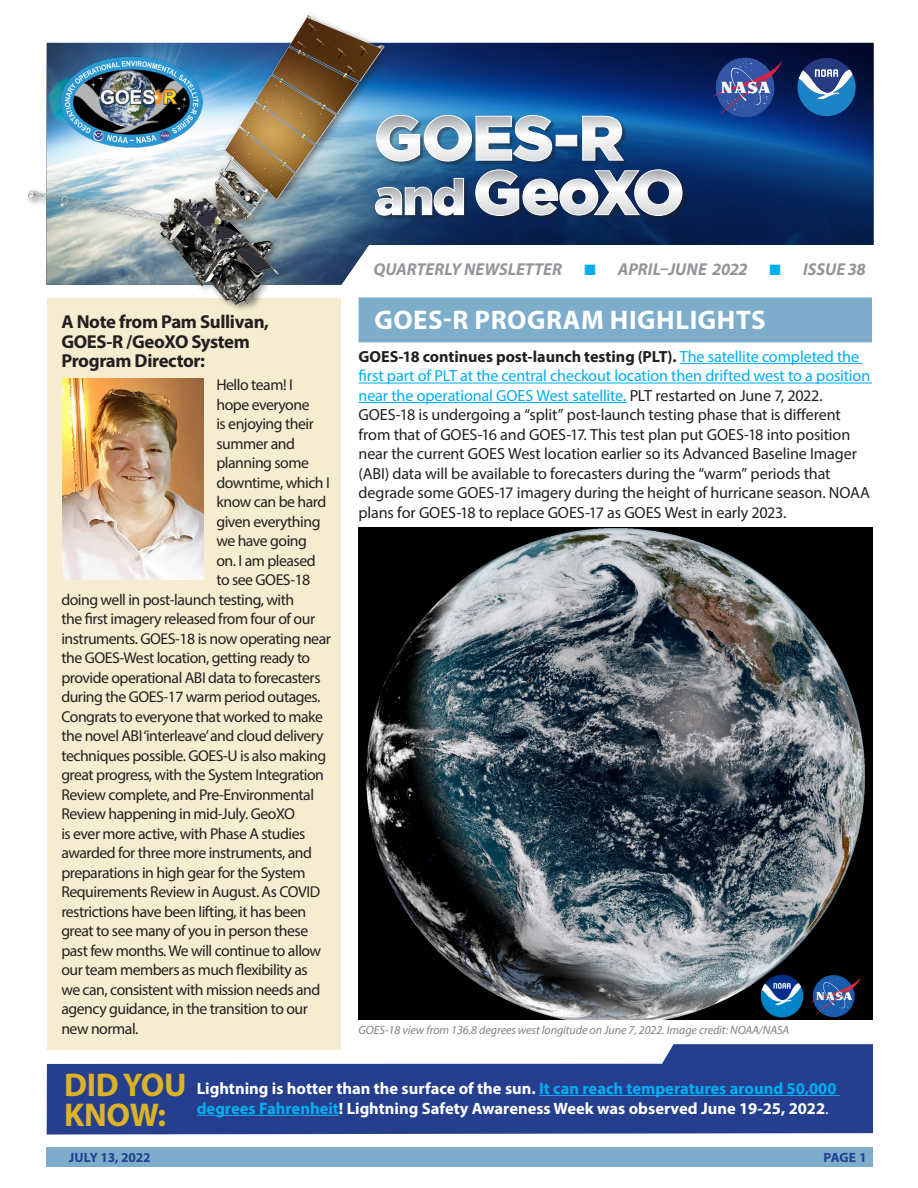
<style>
.page{position:relative;width:918px;height:1188px;background:#fff}
.page>*{position:absolute;margin:0;border:0;box-sizing:border-box;transform-origin:0 0}
.DYK{font:700 33px/30px "Myriad Pro";letter-spacing:-.01em;color:#dcb226}
.BlueBar_Header{font:700 27px "Myriad Pro";letter-spacing:.02em;color:#fff}
.Mike_message{font:700 18.75px/19.5px "Myriad Pro";letter-spacing:-.02em;color:#231f20}
.t1{font:italic 700 17.25px "Myriad Pro";color:#939598}
.t2{font:700 16.5px/19.8px "Myriad Pro";color:#fff}
._508BODY{font:16.2px/19.5px "Myriad Pro";letter-spacing:-.01em;color:#231f20}
.t3{font:15.75px "Myriad Pro";letter-spacing:-.03em;color:#231f20}
.t4{font:700 13.5px "Myriad Pro";letter-spacing:-.01em;color:#253f8e}
._508_Caption{font:italic 12px "Myriad Pro";letter-spacing:-.005em;color:#808285}
.s1{color:#00aeef}
.s2{font-weight:700}
.s3{font-weight:400}
</style>
<div class="page">
<div style="left:47px;top:298px;width:293px;height:752px;background:#f6ecd0"></div>
<img style="left:394px;top:43px;width:480px;height:202px">
<svg style="left:47px;top:1044px;width:826px;height:91px;fill:#253f8e"></svg>
<svg style="left:798px;top:58px;width:58px;height:58px;background:#3c6ba1"></svg>
<img style="left:712px;top:58px;width:71px;height:59px">
<div style="left:47px;top:1147px;width:826px;height:20px;background:#7dadcb"></div>
<div style="left:376px;top:116px;width:311px;height:105px;background:#231f20;opacity:.45"></div>
<svg style="left:475px;top:169px;width:208px;height:47px"></svg>
<svg style="left:394px;top:114px;width:231px;height:48px"></svg>
<svg style="left:394px;top:178px;width:70px;height:38px"></svg>
<div style="left:25px;top:11px;width:369px;height:302px;background:#231f20;opacity:.55"></div>
<img style="left:25px;top:11px;width:364px;height:299px">
<hr style="left:539px;top:1095px;width:301px;height:1px;background:#00aeef">
<hr style="left:197px;top:1115px;width:142px;height:1px;background:#00aeef">
<div style="left:359px;top:297px;width:513px;height:45px;background:#7dadcb"></div>
<hr style="left:680px;top:363px;width:182px;height:1px;background:#00aeef">
<hr style="left:359px;top:383px;width:513px;height:1px;background:#00aeef">
<hr style="left:359px;top:402px;width:267px;height:1px;background:#00aeef">
<img style="left:359px;top:527px;width:513px;height:492px">
<img style="left:63px;top:378px;width:140px;height:201px">
<p class="Mike_message" style="left:61px;top:311px;width:209px">A Note from Pam Sullivan,<br>GOES-R /GeoXO System<br>Program Director:</p>
<p class="t3" style="left:216px;top:375px;width:78px">Hello team! I</p>
<p class="t3" style="left:216px;top:395px;width:95px">hope everyone</p>
<p class="t3" style="left:216px;top:414px;width:99px">is enjoying their</p>
<p class="t3" style="left:216px;top:434px;width:80px">summer and</p>
<p class="t3" style="left:216px;top:453px;width:94px">planning some</p>
<p class="t3" style="left:216px;top:473px;width:115px">downtime, which I</p>
<p class="t3" style="left:216px;top:492px;width:111px">know can be hard</p>
<p class="t3" style="left:216px;top:512px;width:106px">given everything</p>
<p class="t3" style="left:216px;top:531px;width:92px">we have going</p>
<p class="t3" style="left:216px;top:551px;width:101px">on. I am pleased</p>
<p class="t3" style="left:216px;top:570px;width:95px">to see GOES-18</p>
<p class="t3" style="left:61px;top:590px;width:234px">doing well in post-launch testing, with</p>
<p class="t3" style="left:61px;top:609px;width:255px">the first imagery released from four of our</p>
<p class="t3" style="left:61px;top:629px;width:271px">instruments. GOES-18 is now operating near</p>
<p class="t3" style="left:61px;top:648px;width:250px">the GOES-West location, getting ready to</p>
<p class="t3" style="left:61px;top:668px;width:261px">provide operational ABI data to forecasters</p>
<p class="t3" style="left:61px;top:687px;width:261px">during the GOES-17 warm period outages.</p>
<p class="t3" style="left:61px;top:707px;width:263px">Congrats to everyone that worked to make</p>
<p class="t3" style="left:61px;top:726px;width:264px">the novel ABI ‘interleave’ and cloud delivery</p>
<p class="t3" style="left:61px;top:746px;width:267px">techniques possible. GOES-U is also making</p>
<p class="t3" style="left:61px;top:765px;width:264px">great progress, with the System Integration</p>
<p class="t3" style="left:61px;top:785px;width:254px">Review complete, and Pre-Environmental</p>
<p class="t3" style="left:61px;top:804px;width:235px">Review happening in mid-July. GeoXO</p>
<p class="t3" style="left:61px;top:824px;width:245px">is ever more active, with Phase A studies</p>
<p class="t3" style="left:61px;top:843px;width:252px">awarded for three more instruments, and</p>
<p class="t3" style="left:61px;top:863px;width:246px">preparations in high gear for the System</p>
<p class="t3" style="left:61px;top:882px;width:260px">Requirements Review in August. As COVID</p>
<p class="t3" style="left:61px;top:902px;width:246px">restrictions have been lifting, it has been</p>
<p class="t3" style="left:61px;top:921px;width:248px">great to see many of you in person these</p>
<p class="t3" style="left:61px;top:941px;width:261px">past few months. We will continue to allow</p>
<p class="t3" style="left:61px;top:960px;width:248px">our team members as much flexibility as</p>
<p class="t3" style="left:61px;top:980px;width:260px">we can, consistent with mission needs and</p>
<p class="t3" style="left:61px;top:999px;width:248px">agency guidance, in the transition to our</p>
<p class="t3" style="left:61px;top:1019px;width:78px">new normal.</p>
<p class="t1" style="left:373px;top:258px;width:190px">QUARTERLY NEWSLETTER</p>
<p class="t1" style="left:584px;top:258px;width:165px"><span class="s1">■</span> APRIL–JUNE 2022</p>
<p class="t1" style="left:770px;top:258px;width:98px"><span class="s1">■</span> ISSUE 38</p>
<h1 class="BlueBar_Header" style="left:374px;top:302px;width:393px">GOES-R PROGRAM HIGHLIGHTS</h1>
<p class="_508BODY" style="left:359px;top:346px;width:513px"><span class="s2">GOES-18 continues post-launch testing (PLT).</span> <span class="s1">The satellite completed the first part of PLT at the central checkout location then drifted west to a position near the operational GOES West satellite.</span> PLT restarted on June 7, 2022.<br>GOES-18 is undergoing a “split” post-launch testing phase that is different from that of GOES-16 and GOES-17. This test plan put GOES-18 into position near the current GOES West location earlier so its Advanced Baseline Imager (ABI) data will be available to forecasters during the “warm” periods that degrade some GOES-17 imagery during the height of hurricane season. NOAA plans for GOES-18 to replace GOES-17 as GOES West in early 2023.</p>
<p class="_508_Caption" style="left:359px;top:1023px;width:432px">GOES-18 view from 136.8 degrees west longitude on June 7, 2022. Image credit: NOAA/NASA</p>
<p class="DYK" style="left:64px;top:1069px;width:124px">DID YOU<br>KNOW:</p>
<p class="t2" style="left:197px;top:1078px;width:641px">Lightning is hotter than the surface of the sun. <span class="s1">It can reach temperatures around 50,000 degrees Fahrenheit</span>! Lightning Safety Awareness Week was observed June 19-25, 2022<span class="s3">.</span></p>
<p class="t4" style="left:69px;top:1148px;width:83px">JULY 13, 2022</p>
<p class="t4" style="left:823px;top:1148px;width:45px">PAGE 1</p>
</div>
